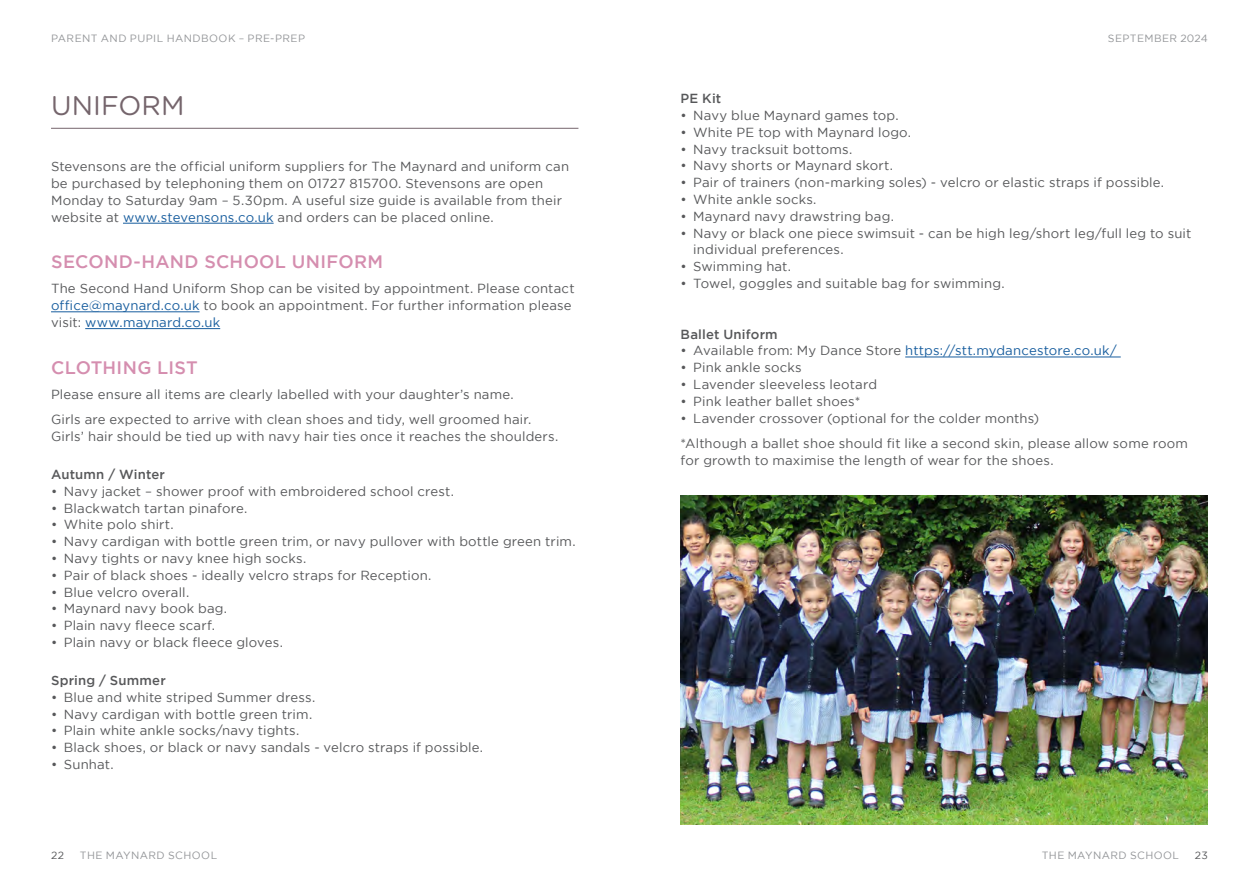
<style>
.page{position:relative;width:1259px;height:893px;background:#fff}
.page>*{position:absolute;margin:0;border:0;box-sizing:border-box;transform-origin:0 0}
.Chapter_head{font:27px "Gotham Rounded";letter-spacing:.005em;color:#75656c}
.Sub-head{font:500 18px "Gotham";letter-spacing:.02em;color:#d58eaf}
.Body_-_bullets{font:13.2px/16.8px "Gotham";letter-spacing:.015em;color:#57585a}
.Body{font:13.2px/16.8px "Gotham";letter-spacing:.015em;color:#57585a}
.Body_-_bullets-2{font:13.2px "Gotham";letter-spacing:.01em;color:#175d9e}
.Sub-sub-head{font:500 13.2px "Gotham";letter-spacing:.015em;color:#57585a}
.Body-2{font:500 13.2px "Gotham";letter-spacing:.01em;color:#57585a}
.t1{font:10.5px "Gotham";letter-spacing:.04em;color:#939598}
.t2{font:10.5px "Gotham";color:#57585a}
.s1{color:#175d9e}
.s2{color:#57585a}
</style>
<div class="page">
<hr style="left:905px;top:357px;width:215px;height:1px;background:#175d9e">
<hr style="left:51px;top:128px;width:527px;height:1px;background:#75656c">
<hr style="left:123px;top:223px;width:151px;height:1px;background:#175d9e">
<hr style="left:51px;top:312px;width:149px;height:1px;background:#175d9e">
<hr style="left:85px;top:328px;width:135px;height:1px;background:#175d9e">
<img style="left:680px;top:495px;width:528px;height:330px">
<p class="t1" style="left:51px;top:32px;width:255px">PARENT AND PUPIL HANDBOOK – PRE-PREP</p>
<p class="Chapter_head" style="left:51px;top:87px;width:135px">UNIFORM</p>
<p class="Body" style="left:51px;top:158px;width:519px">Stevensons are the official uniform suppliers for The Maynard and uniform can be purchased by telephoning them on 01727 815700. Stevensons are open Monday to Saturday 9am – 5.30pm. A useful size guide is available from their website at <span class="s1">www.stevensons.co.uk</span> and orders can be placed online.</p>
<p class="Sub-head" style="left:51px;top:251px;width:333px">SECOND-HAND SCHOOL UNIFORM</p>
<p class="Body" style="left:51px;top:280px;width:525px">The Second Hand Uniform Shop can be visited by appointment. Please contact <span class="s1">office@maynard.co.uk</span> to book an appointment. For further information please visit: <span class="s1">www.maynard.co.uk</span></p>
<p class="Sub-head" style="left:51px;top:357px;width:148px">CLOTHING LIST</p>
<p class="Body" style="left:51px;top:386px;width:464px">Please ensure all items are clearly labelled with your daughter’s name.</p>
<p class="Body" style="left:51px;top:411px;width:509px">Girls are expected to arrive with clean shoes and tidy, well groomed hair.<br>Girls’ hair should be tied up with navy hair ties once it reaches the shoulders.</p>
<p class="Sub-sub-head" style="left:51px;top:467px;width:115px">Autumn / Winter</p>
<p class="Body_-_bullets" style="left:51px;top:482px;width:404px">• Navy jacket – shower proof with embroidered school crest.</p>
<p class="Body_-_bullets" style="left:51px;top:499px;width:198px">• Blackwatch tartan pinafore.</p>
<p class="Body_-_bullets" style="left:51px;top:516px;width:124px">• White polo shirt.</p>
<p class="Body_-_bullets" style="left:51px;top:533px;width:526px">• Navy cardigan with bottle green trim, or navy pullover with bottle green trim.</p>
<p class="Body_-_bullets" style="left:51px;top:550px;width:257px">• Navy tights or navy knee high socks.</p>
<p class="Body_-_bullets" style="left:51px;top:566px;width:382px">• Pair of black shoes - ideally velcro straps for Reception.</p>
<p class="Body_-_bullets" style="left:51px;top:583px;width:140px">• Blue velcro overall.</p>
<p class="Body_-_bullets" style="left:51px;top:600px;width:177px">• Maynard navy book bag.</p>
<p class="Body_-_bullets" style="left:51px;top:617px;width:165px">• Plain navy fleece scarf.</p>
<p class="Body_-_bullets" style="left:51px;top:634px;width:233px">• Plain navy or black fleece gloves.</p>
<p class="Sub-sub-head" style="left:51px;top:673px;width:116px">Spring / Summer</p>
<p class="Body_-_bullets" style="left:51px;top:689px;width:266px">• Blue and white striped Summer dress.</p>
<p class="Body_-_bullets" style="left:51px;top:705px;width:263px">• Navy cardigan with bottle green trim.</p>
<p class="Body_-_bullets" style="left:51px;top:722px;width:250px">• Plain white ankle socks/navy tights.</p>
<p class="Body_-_bullets" style="left:51px;top:739px;width:433px">• Black shoes, or black or navy sandals - velcro straps if possible.</p>
<p class="Body_-_bullets" style="left:51px;top:756px;width:64px">• Sunhat.</p>
<p class="t1" style="left:1107px;top:32px;width:102px">SEPTEMBER 2024</p>
<p class="Sub-sub-head" style="left:680px;top:91px;width:42px">PE Kit</p>
<p class="Body_-_bullets" style="left:680px;top:107px;width:220px">• Navy blue Maynard games top.</p>
<p class="Body_-_bullets" style="left:680px;top:123px;width:232px">• White PE top with Maynard logo.</p>
<p class="Body_-_bullets" style="left:680px;top:140px;width:173px">• Navy tracksuit bottoms.</p>
<p class="Body_-_bullets" style="left:680px;top:157px;width:214px">• Navy shorts or Maynard skort.</p>
<p class="Body_-_bullets" style="left:680px;top:174px;width:485px">• Pair of trainers (non-marking soles) - velcro or elastic straps if possible.</p>
<p class="Body_-_bullets" style="left:680px;top:191px;width:137px">• White ankle socks.</p>
<p class="Body_-_bullets" style="left:680px;top:207px;width:215px">• Maynard navy drawstring bag.</p>
<p class="Body_-_bullets" style="left:693px;top:224px;width:499px;text-indent:-13px">• Navy or black one piece swimsuit - can be high leg/short leg/full leg to suit individual preferences.</p>
<p class="Body_-_bullets" style="left:680px;top:258px;width:112px">• Swimming hat.</p>
<p class="Body_-_bullets" style="left:680px;top:275px;width:325px">• Towel, goggles and suitable bag for swimming.</p>
<p class="Body-2" style="left:680px;top:326px;width:99px">Ballet Uniform</p>
<p class="Body_-_bullets-2" style="left:680px;top:343px;width:438px"><span class="s2">• Available from: My Dance Store</span> https://stt.mydancestore.co.uk/</p>
<p class="Body_-_bullets" style="left:680px;top:359px;width:123px">• Pink ankle socks</p>
<p class="Body_-_bullets" style="left:680px;top:376px;width:198px">• Lavender sleeveless leotard</p>
<p class="Body_-_bullets" style="left:680px;top:392px;width:181px">• Pink leather ballet shoes*</p>
<p class="Body_-_bullets" style="left:680px;top:409px;width:360px">• Lavender crossover (optional for the colder months)</p>
<p class="Body" style="left:680px;top:435px;width:509px">*Although a ballet shoe should fit like a second skin, please allow some room for growth to maximise the length of wear for the shoes.</p>
<p class="t2" style="left:51px;top:849px;width:14px">22</p>
<p class="t1" style="left:80px;top:849px;width:139px">THE MAYNARD SCHOOL</p>
<p class="t1" style="left:1041px;top:849px;width:139px">THE MAYNARD SCHOOL</p>
<p class="t2" style="left:1195px;top:849px;width:15px">23</p>
</div>
